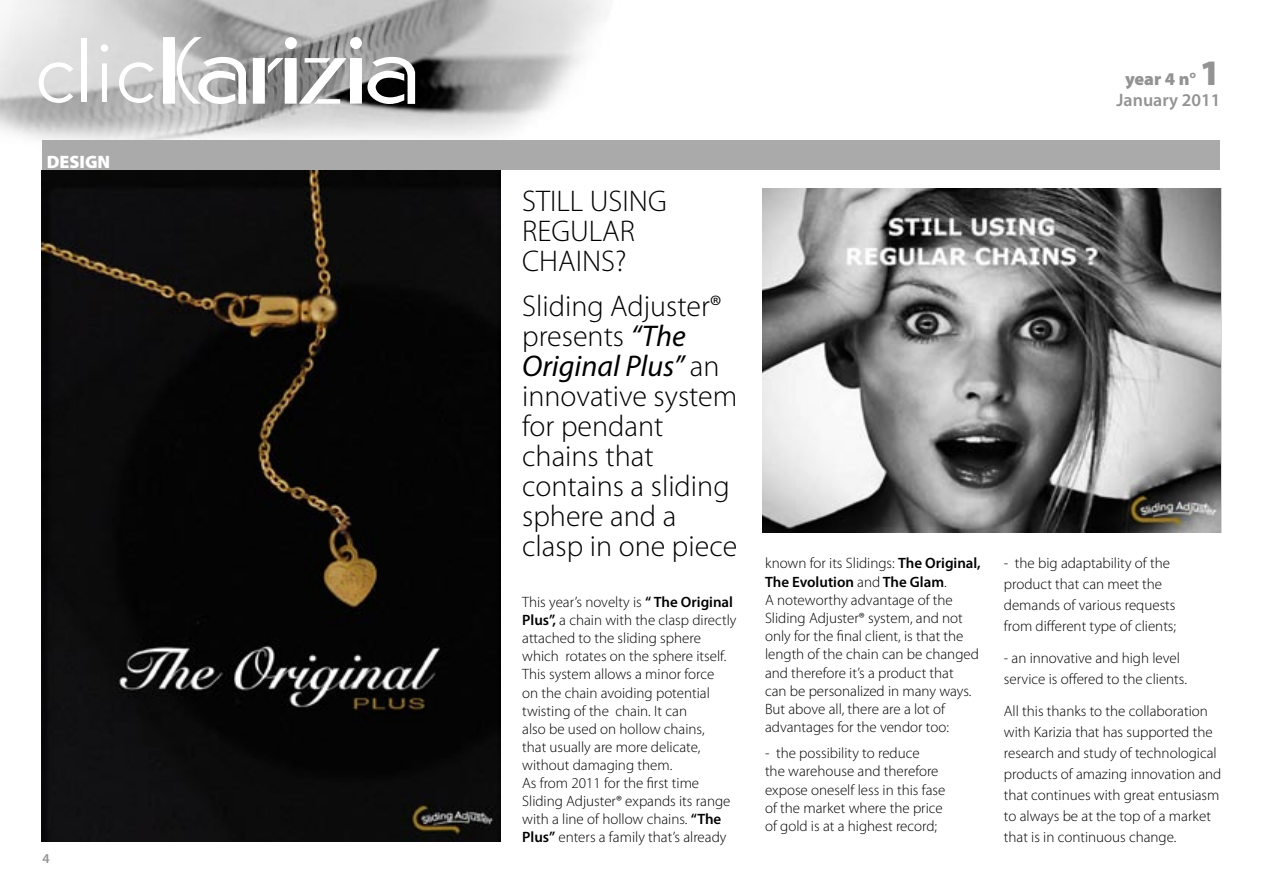
<style>
.page{position:relative;width:1263px;height:893px;background:#fff}
.page>*{position:absolute;margin:0;border:0;box-sizing:border-box;transform-origin:0 0}
.t1{font:300 83.55px "Avenir";color:#fff}
.titolo_articolo{font:300 30px/30px "Myriad Pro";color:#000}
.t2{font:600 18px/21.6px "Myriad Pro";color:#939393;text-align:center}
.nome_rubrica{font:900 18px "Myriad Pro";color:#fff}
.testo_articolo{font:300 15px/18.1px "Myriad Pro";color:#000}
.t3{font:600 13.5px "Myriad Pro";color:#939393}
.s1{font-weight:900}
.s2{font-weight:900;font-size:36px}
.s3{font-weight:400;font-style:italic}
.s4{font-weight:600}
</style>
<div class="page">
<img style="left:1px;top:0;width:601px;height:153px">
<div style="left:163px;top:37px;width:12px;height:67px;background:#fff"></div>
<div style="left:253px;top:58px;width:12px;height:46px;background:#fff"></div>
<div style="left:285px;top:58px;width:12px;height:46px;background:#fff"></div>
<div style="left:350px;top:58px;width:12px;height:46px;background:#fff"></div>
<div style="left:285px;top:37px;width:12px;height:12px;background:#fff;border-radius:50%"></div>
<div style="left:350px;top:37px;width:12px;height:12px;background:#fff;border-radius:50%"></div>
<svg style="left:299px;top:58px;width:48px;height:46px"></svg>
<svg style="left:268px;top:58px;width:16px;height:16px"></svg>
<svg style="left:177px;top:37px;width:69px;height:67px"></svg>
<svg style="left:367px;top:55px;width:48px;height:49px"></svg>
<div style="left:43px;top:140px;width:1177px;height:30px;background:#aaa"></div>
<img style="left:762px;top:188px;width:458px;height:344px">
<img style="left:41px;top:170px;width:460px;height:672px">
<h1 class="t1" style="left:34px;top:24px;width:122px">clic</h1>
<p class="nome_rubrica" style="left:47px;top:151px;width:65px">DESIGN</p>
<p class="t3" style="left:43px;top:851px;width:9px">4</p>
<p class="t2" style="left:1116px;top:68px;width:106px"><span class="s1">year 4 n°</span> <span class="s2">1<br></span>January 2011</p>
<p class="titolo_articolo" style="left:522px;top:186px;width:146px">STILL USING<br>REGULAR<br>CHAINS?</p>
<p class="titolo_articolo" style="left:522px;top:291px;width:217px">Sliding Adjuster® presents <span class="s3">“The<br>Original Plus”</span> an innovative system for pendant chains that contains a sliding sphere and a clasp in one piece</p>
<p class="testo_articolo" style="left:522px;top:593px;width:216px">This year’s novelty is <span class="s4">“ The Original Plus”,</span> a chain with the clasp directly attached to the sliding sphere which rotates on the sphere itself.</p>
<p class="testo_articolo" style="left:522px;top:666px;width:194px">This system allows a minor force on the chain avoiding potential twisting of the chain. It can also be used on hollow chains, that usually are more delicate, without damaging them.</p>
<p class="testo_articolo" style="left:522px;top:774px;width:210px">As from 2011 for the first time Sliding Adjuster® expands its range with a line of hollow chains. <span class="s4">“The Plus”</span> enters a family that’s already</p>
<p class="testo_articolo" style="left:765px;top:554px;width:217px">known for its Slidings: <span class="s4">The Original,<br>The Evolution</span> and <span class="s4">The Glam</span>.<br>A noteworthy advantage of the<br>Sliding Adjuster® system, and not only for the final client, is that the length of the chain can be changed and therefore it’s a product that<br>can be personalized in many ways.<br>But above all, there are a lot of advantages for the vendor too:</p>
<p class="testo_articolo" style="left:765px;top:744px;width:182px">- the possibility to reduce<br>the warehouse and therefore expose oneself less in this fase of the market where the price of gold is at a highest record;</p>
<p class="testo_articolo" style="left:1004px;top:553px;width:174px;line-height:21px">- the big adaptability of the product that can meet the demands of various requests from different type of clients;</p>
<p class="testo_articolo" style="left:1004px;top:648px;width:185px;line-height:21px">- an innovative and high level service is offered to the clients.</p>
<p class="testo_articolo" style="left:1004px;top:700px;width:219px;line-height:21px">All this thanks to the collaboration with Karizia that has supported the research and study of technological products of amazing innovation and that continues with great entusiasm to always be at the top of a market that is in continuous change.</p>
</div>
